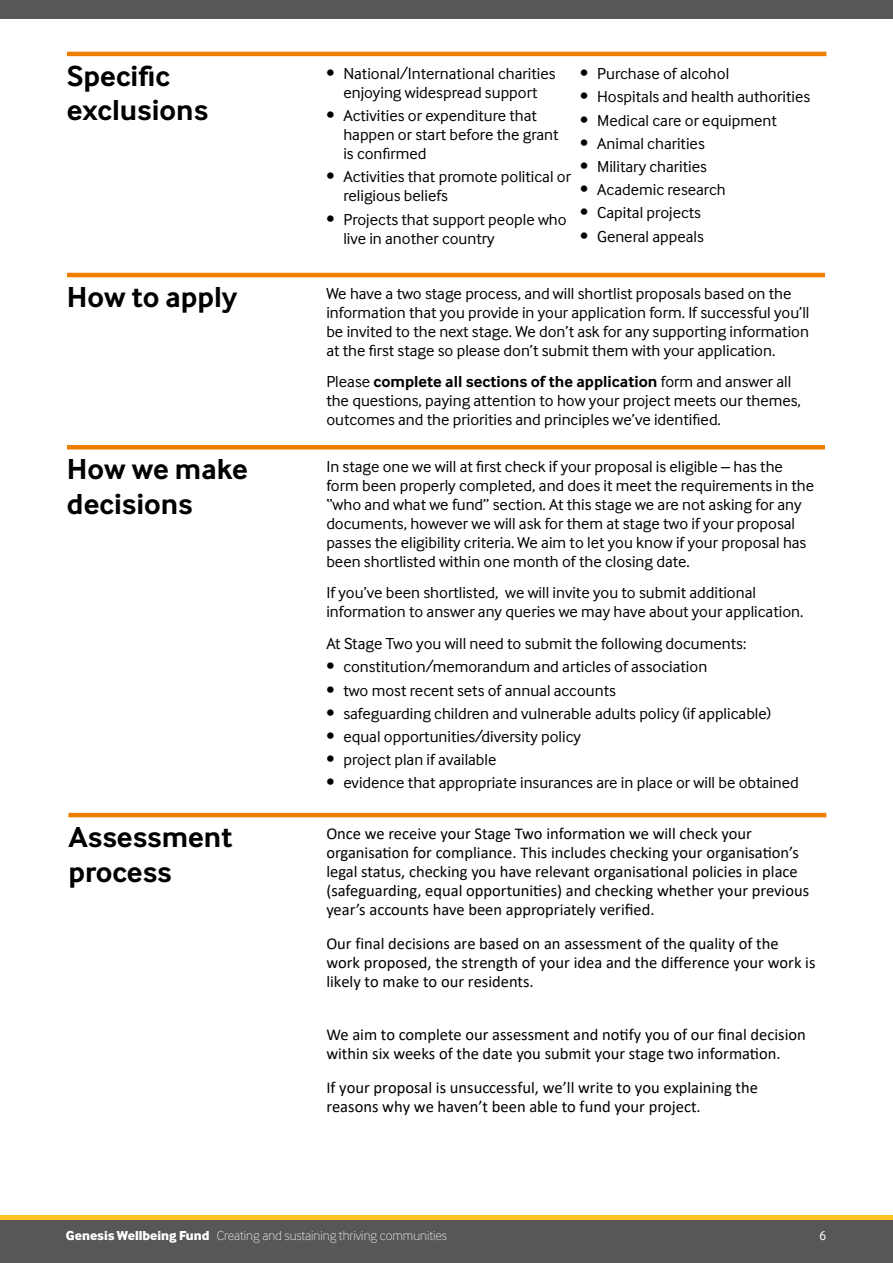
<style>
.page{position:relative;width:893px;height:1263px;background:#fff}
.page>*{position:absolute;margin:0;border:0;box-sizing:border-box;transform-origin:0 0}
.t1{font:700 30px/34.5px "Inter Face";color:#000}
.t2{font:16.5px/18.9px "Inter Face";color:#000}
.t3{font:16.5px/18.9px "Calibri";color:#000}
.t4{font:100 13.5px "Inter Face";color:#fff}
.t5{font:13.5px "Inter Face";color:#fff}
.s1{font-weight:700}
.s2{font-weight:800}
</style>
<div class="page">
<div style="left:0;top:1215px;width:893px;height:7px;background:#ffc222"></div>
<div style="left:0;top:0;width:893px;height:19px;background:#575756"></div>
<div style="left:0;top:1220px;width:893px;height:43px;background:#575756"></div>
<hr style="left:67px;top:273px;width:758px;height:4px;background:#ef7d00">
<hr style="left:67px;top:445px;width:758px;height:4px;background:#ef7d00">
<hr style="left:68px;top:813px;width:758px;height:4px;background:#ef7d00">
<hr style="left:67px;top:52px;width:759px;height:4px;background:#ef7d00">
<h1 class="t1" style="left:67px;top:59px;width:143px">Specific exclusions</h1>
<h1 class="t1" style="left:67px;top:280px;width:172px">How to apply</h1>
<h1 class="t1" style="left:67px;top:452px;width:182px">How we make decisions</h1>
<h1 class="t1" style="left:68px;top:820px;width:166px">Assessment process</h1>
<p class="t2" style="left:326px;top:64px;width:231px;text-align:center">• National/International charities enjoying widespread support</p>
<p class="t2" style="left:343px;top:106px;width:217px;text-indent:-17px">• Activities or expenditure that happen or start before the grant is confirmed</p>
<p class="t2" style="left:343px;top:167px;width:229px;text-indent:-17px">• Activities that promote political or religious beliefs</p>
<p class="t2" style="left:343px;top:210px;width:225px;text-indent:-17px">• Projects that support people who live in another country</p>
<p class="t2" style="left:580px;top:64px;width:151px">• Purchase of alcohol</p>
<p class="t2" style="left:580px;top:87px;width:232px">• Hospitals and health authorities</p>
<p class="t2" style="left:580px;top:110px;width:198px">• Medical care or equipment</p>
<p class="t2" style="left:580px;top:134px;width:126px">• Animal charities</p>
<p class="t2" style="left:580px;top:157px;width:128px">• Military charities</p>
<p class="t2" style="left:580px;top:180px;width:147px">• Academic research</p>
<p class="t2" style="left:580px;top:203px;width:122px">• Capital projects</p>
<p class="t2" style="left:580px;top:227px;width:125px">• General appeals</p>
<p class="t2" style="left:326px;top:283px;width:485px">We have a two stage process, and will shortlist proposals based on the information that you provide in your application form. If successful you’ll be invited to the next stage. We don’t ask for any supporting information at the first stage so please don’t submit them with your application.</p>
<p class="t2" style="left:326px;top:372px;width:476px">Please <span class="s1">complete all sections of the application</span> form and answer all the questions, paying attention to how your project meets our themes, outcomes and the priorities and principles we’ve identified.</p>
<p class="t2" style="left:326px;top:457px;width:489px">In stage one we will at first check if your proposal is eligible – has the form been properly completed, and does it meet the requirements in the “who and what we fund” section. At this stage we are not asking for any documents, however we will ask for them at stage two if your proposal passes the eligibility criteria. We aim to let you know if your proposal has been shortlisted within one month of the closing date.</p>
<p class="t2" style="left:326px;top:583px;width:479px">If you’ve been shortlisted, we will invite you to submit additional information to answer any queries we may have about your application.</p>
<p class="t2" style="left:326px;top:634px;width:421px">At Stage Two you will need to submit the following documents:</p>
<p class="t2" style="left:326px;top:657px;width:382px">• constitution/memorandum and articles of association</p>
<p class="t2" style="left:326px;top:680px;width:291px">• two most recent sets of annual accounts</p>
<p class="t2" style="left:326px;top:704px;width:446px">• safeguarding children and vulnerable adults policy (if applicable)</p>
<p class="t2" style="left:326px;top:727px;width:256px">• equal opportunities/diversity policy</p>
<p class="t2" style="left:326px;top:750px;width:172px">• project plan if available</p>
<p class="t2" style="left:326px;top:773px;width:474px">• evidence that appropriate insurances are in place or will be obtained</p>
<p class="t3" style="left:326px;top:824px;width:484px">Once we receive your Stage Two information we will check your organisation for compliance. This includes checking your organisation’s legal status, checking you have relevant organisational policies in place (safeguarding, equal opportunities) and checking whether your previous year’s accounts have been appropriately verified.</p>
<p class="t3" style="left:326px;top:934px;width:491px">Our final decisions are based on an assessment of the quality of the work proposed, the strength of your idea and the difference your work is likely to make to our residents.</p>
<p class="t3" style="left:326px;top:1024px;width:481px">We aim to complete our assessment and notify you of our final decision within six weeks of the date you submit your stage two information.</p>
<p class="t3" style="left:326px;top:1077px;width:433px">If your proposal is unsuccessful, we’ll write to you explaining the reasons why we haven’t been able to fund your project.</p>
<p class="t4" style="left:66px;top:1228px;width:382px"><span class="s2">Genesis Wellbeing Fund</span> Creating and sustaining thriving communities</p>
<p class="t5" style="left:819px;top:1228px;width:9px">6</p>
</div>
